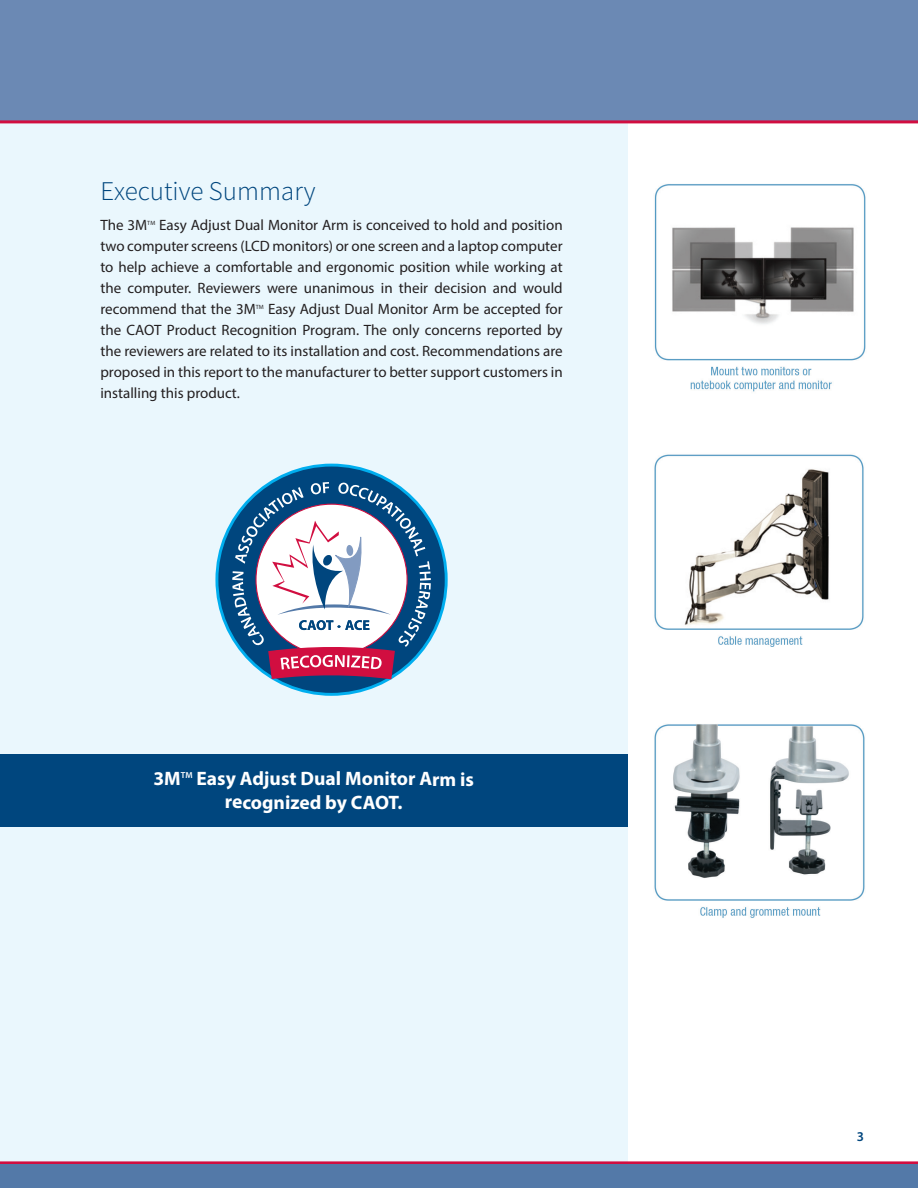
<style>
.page{position:relative;width:918px;height:1188px;background:#fff}
.page>*{position:absolute;margin:0;border:0;box-sizing:border-box;transform-origin:0 0}
.Header_18_pt{font:300 27px "Source Sans Pro";color:#00467e}
.Header_18_pt-2{font:700 19.5px/23.4px "Myriad Pro";letter-spacing:-.005em;color:#fff}
.Body_text{font:15px/21px "Myriad Pro";color:#231f20;text-align:justify}
.t1{font:600 13.5px "Myriad Pro";color:#00467e}
.Header_18_pt-3{font:600 8.7px "Myriad Pro";color:#fff}
.Body_text-2{font:6.15px "Myriad Pro";color:#231f20}
</style>
<div class="page">
<div style="left:0;top:78px;width:627px;height:1086px;background:#eaf7fd"></div>
<svg style="left:217px;top:465px;width:229px;height:229px;fill:#00467e"></svg>
<svg style="left:232px;top:482px;width:199px;height:198px"></svg>
<div style="left:0;top:755px;width:627px;height:72px;background:#00467e"></div>
<div style="left:0;top:0;width:918px;height:122px;background:#6b89b4"></div>
<hr style="left:0;top:1161px;width:918px;height:3px;background:#d10e40">
<hr style="left:0;top:120px;width:918px;height:3px;background:#d10e40">
<div style="left:0;top:1164px;width:918px;height:24px;background:#5379a8"></div>
<img style="left:654px;top:184px;width:212px;height:208px">
<img style="left:654px;top:454px;width:210px;height:193px">
<img style="left:654px;top:724px;width:211px;height:194px">
<p class="Header_18_pt" style="left:100px;top:174px;width:217px">Executive Summary</p>
<p class="Body_text" style="left:100px;top:214px;width:48px">The 3M</p>
<p class="Body_text-2" style="left:147px;top:219px;width:9px">TM</p>
<p class="Body_text" style="left:100px;top:214px;width:464px;text-indent:59px">Easy Adjust Dual Monitor Arm is conceived to hold and position two computer screens (LCD monitors) or one screen and a laptop computer to help achieve a comfortable and ergonomic position while working at the computer. Reviewers were unanimous in their decision and would recommend that the 3M</p>
<p class="Body_text" style="left:100px;top:298px;width:464px;text-indent:168px">Easy Adjust Dual Monitor Arm be accepted for the CAOT Product Recognition Program. The only concerns reported by the reviewers are related to its installation and cost. Recommendations are proposed in this report to the manufacturer to better support customers in installing this product.</p>
<p class="Body_text-2" style="left:256px;top:303px;width:9px">TM</p>
<p class="Header_18_pt-2" style="left:153px;top:766px;width:29px">3M</p>
<p class="Header_18_pt-3" style="left:181px;top:769px;width:13px">TM</p>
<p class="Header_18_pt-2" style="left:225px;top:766px;width:251px;text-indent:-28px">Easy Adjust Dual Monitor Arm is recognized by CAOT.</p>
<p class="t1" style="left:857px;top:1128px;width:9px">3</p>
</div>
